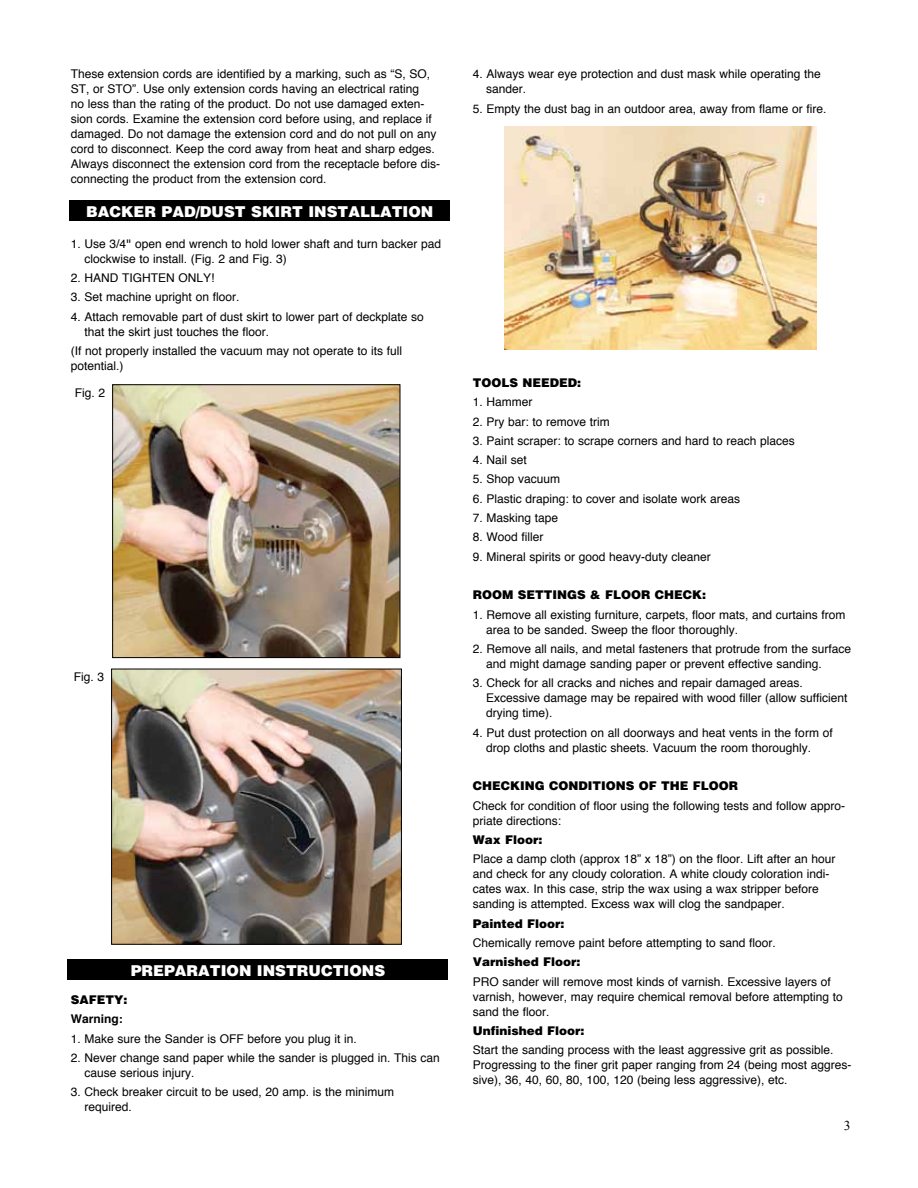
<style>
.page{position:relative;width:918px;height:1188px;background:#fff}
.page>*{position:absolute;margin:0;border:0;box-sizing:border-box;transform-origin:0 0}
.t1{font:900 15px "Helvetica LT Pro";color:#fff}
.t2{font:13.5px "Times New Roman";color:#000}
.t3{font:12px/15px "Helvetica";color:#000}
.t4{font:900 12px "Helvetica LT Pro";color:#000}
.t5{font:700 12px "Helvetica";color:#000}
.s1{font-family:"Helvetica Neue";font-weight:500;font-stretch:condensed}
</style>
<div class="page">
<img style="left:114px;top:386px;width:284px;height:270px">
<div style="left:112px;top:384px;width:288px;height:274px;border:1px solid #000"></div>
<img style="left:113px;top:671px;width:287px;height:272px">
<div style="left:111px;top:669px;width:291px;height:276px;border:1px solid #000"></div>
<div style="left:69px;top:200px;width:381px;height:20px;background:#000"></div>
<div style="left:68px;top:959px;width:380px;height:21px;background:#000"></div>
<img style="left:504px;top:126px;width:313px;height:224px">
<p class="t3" style="left:71px;top:66px;width:371px">These extension cords are identified by a marking, such as “S, SO, ST, or STO”. Use only extension cords having an electrical rating<br>no less than the rating of the product. Do not use damaged exten&shy;sion cords. Examine the extension cord before using, and replace if damaged. Do not damage the extension cord and do not pull on any cord to disconnect. Keep the cord away from heat and sharp edges.<br>Always disconnect the extension cord from the receptacle before dis&shy;connecting the product from the extension cord.</p>
<p class="t1" style="left:86px;top:201px;width:349px">BACKER PAD/DUST SKIRT INSTALLATION</p>
<p class="t3" style="left:84px;top:235px;width:358px;text-indent:-14px">1. Use 3/4<span class="s1">"</span> open end wrench to hold lower shaft and turn backer pad clockwise to install. (Fig. 2 and Fig. 3)</p>
<p class="t3" style="left:71px;top:270px;width:145px">2. HAND TIGHTEN ONLY!</p>
<p class="t3" style="left:71px;top:289px;width:170px">3. Set machine upright on floor.</p>
<p class="t3" style="left:84px;top:308px;width:341px;text-indent:-14px">4. Attach removable part of dust skirt to lower part of deckplate so that the skirt just touches the floor.</p>
<p class="t3" style="left:71px;top:343px;width:333px">(If not properly installed the vacuum may not operate to its full potential.)</p>
<p class="t3" style="left:75px;top:385px;width:32px">Fig. 2</p>
<p class="t3" style="left:74px;top:669px;width:32px">Fig. 3</p>
<p class="t1" style="left:131px;top:961px;width:256px">PREPArATION INSTRUCTIONS</p>
<p class="t4" style="left:71px;top:992px;width:58px">SAFETY:</p>
<p class="t5" style="left:71px;top:1008px;width:53px">Warning:</p>
<p class="t3" style="left:71px;top:1031px;width:287px">1. Make sure the Sander is OFF before you plug it in.</p>
<p class="t3" style="left:84px;top:1050px;width:357px;text-indent:-14px">2. Never change sand paper while the sander is plugged in. This can cause serious injury.</p>
<p class="t3" style="left:84px;top:1084px;width:311px;text-indent:-14px">3. Check breaker circuit to be used, 20 amp. is the minimum required.</p>
<p class="t3" style="left:486px;top:66px;width:336px;text-indent:-14px">4. Always wear eye protection and dust mask while operating the sander.</p>
<p class="t3" style="left:473px;top:100px;width:355px">5. Empty the dust bag in an outdoor area, away from flame or fire.</p>
<p class="t4" style="left:473px;top:375px;width:110px">TOOLS NEEDED:</p>
<p class="t3" style="left:473px;top:394px;width:61px">1. Hammer</p>
<p class="t3" style="left:473px;top:413px;width:139px">2. Pry bar: to remove trim</p>
<p class="t3" style="left:473px;top:433px;width:324px">3. Paint scraper: to scrape corners and hard to reach places</p>
<p class="t3" style="left:473px;top:452px;width:56px">4. Nail set</p>
<p class="t3" style="left:473px;top:471px;width:89px">5. Shop vacuum</p>
<p class="t3" style="left:473px;top:491px;width:269px">6. Plastic draping: to cover and isolate work areas</p>
<p class="t3" style="left:473px;top:510px;width:87px">7. Masking tape</p>
<p class="t3" style="left:473px;top:529px;width:72px">8. Wood filler</p>
<p class="t3" style="left:473px;top:549px;width:240px">9. Mineral spirits or good heavy-duty cleaner</p>
<p class="t4" style="left:473px;top:587px;width:235px">ROOM SETTINGS &amp; FLOOR CHECK:</p>
<p class="t3" style="left:486px;top:607px;width:361px;text-indent:-14px">1. Remove all existing furniture, carpets, floor mats, and curtains from area to be sanded. Sweep the floor thoroughly.</p>
<p class="t3" style="left:486px;top:641px;width:367px;text-indent:-14px">2. Remove all nails, and metal fasteners that protrude from the surface and might damage sanding paper or prevent effective sanding.</p>
<p class="t3" style="left:486px;top:675px;width:363px;text-indent:-14px">3. Check for all cracks and niches and repair damaged areas.<br>Excessive damage may be repaired with wood filler (allow sufficient drying time).</p>
<p class="t3" style="left:486px;top:725px;width:348px;text-indent:-14px">4. Put dust protection on all doorways and heat vents in the form of drop cloths and plastic sheets. Vacuum the room thoroughly.</p>
<p class="t4" style="left:473px;top:778px;width:267px">CHECKING CONDITIONS OF THE FLOOR</p>
<p class="t3" style="left:473px;top:798px;width:374px">Check for condition of floor using the following tests and follow appro&shy;priate directions:</p>
<p class="t4" style="left:473px;top:832px;width:71px">Wax Floor:</p>
<p class="t3" style="left:473px;top:851px;width:364px">Place a damp cloth (approx 18” x 18”) on the floor. Lift after an hour and check for any cloudy coloration. A white cloudy coloration indi&shy;cates wax. In this case, strip the wax using a wax stripper before sanding is attempted. Excess wax will clog the sandpaper.</p>
<p class="t4" style="left:473px;top:915px;width:93px">Painted Floor:</p>
<p class="t3" style="left:473px;top:935px;width:305px">Chemically remove paint before attempting to sand floor.</p>
<p class="t4" style="left:473px;top:954px;width:109px">Varnished Floor:</p>
<p class="t3" style="left:473px;top:973px;width:372px">PRO sander will remove most kinds of varnish. Excessive layers of varnish, however, may require chemical removal before attempting to sand the floor.</p>
<p class="t4" style="left:473px;top:1023px;width:113px">Unfinished Floor:</p>
<p class="t3" style="left:473px;top:1042px;width:380px">Start the sanding process with the least aggressive grit as possible.<br>Progressing to the finer grit paper ranging from 24 (being most aggres&shy;sive), 36, 40, 60, 80, 100, 120 (being less aggressive), etc.</p>
<p class="t2" style="left:844px;top:1116px;width:8px">3</p>
</div>
